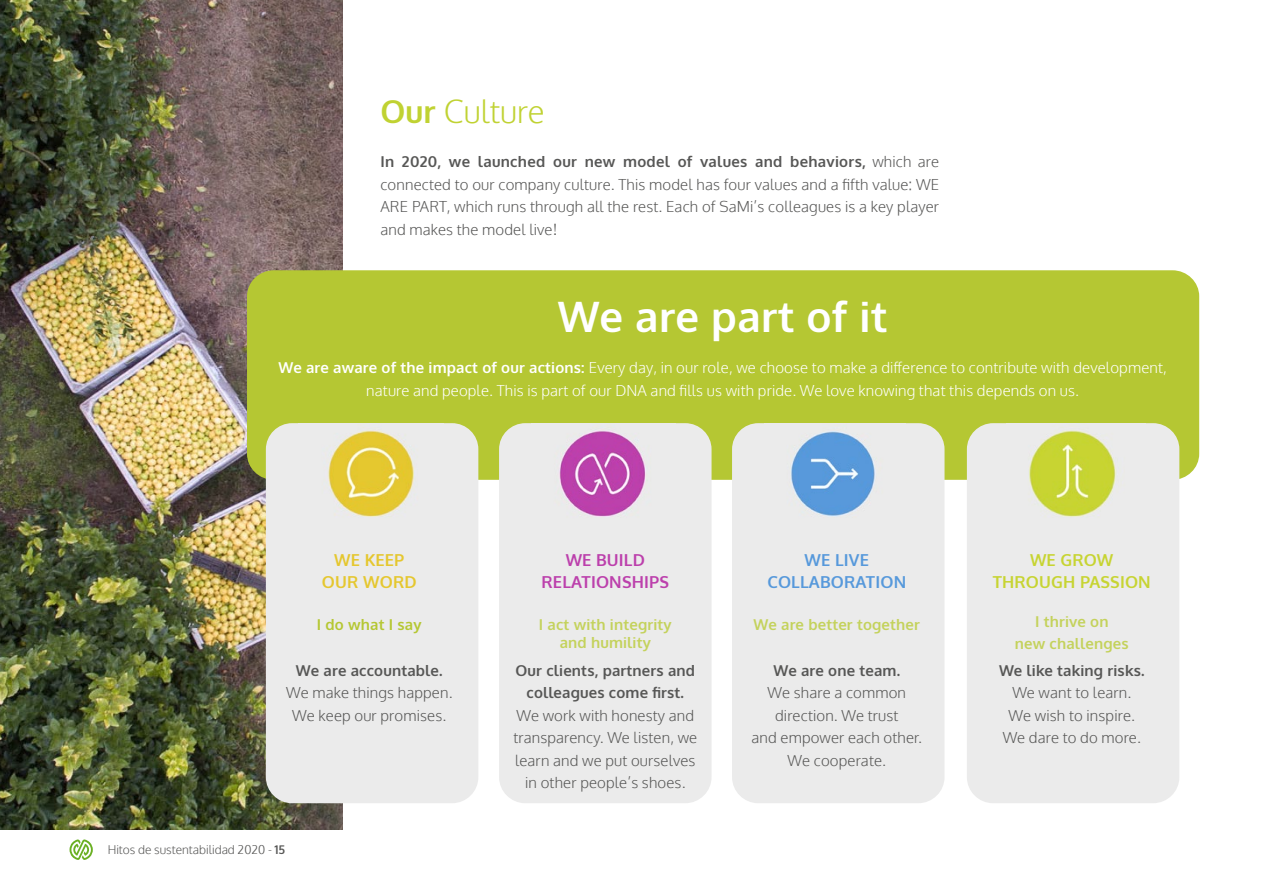
<style>
.page{position:relative;width:1263px;height:893px;background:#fff}
.page>*{position:absolute;margin:0;border:0;box-sizing:border-box;transform-origin:0 0}
.t1{font:700 42px "Oxygen";letter-spacing:.01em;color:#fff}
.t2{font:300 31.5px "Oxygen";color:#c0d232}
.t3{font:700 16.5px/22.5px "Oxygen";letter-spacing:.01em;color:#c7d432;text-align:center}
.t4{font:700 16.5px/22.5px "Oxygen";letter-spacing:.01em;color:#bc40ac;text-align:center}
.t5{font:700 16.5px/22.5px "Oxygen";letter-spacing:.01em;color:#5799db;text-align:center}
.t6{font:700 16.5px/22.5px "Oxygen";letter-spacing:.01em;color:#e5c72f;text-align:center}
.t7{font:300 15px/22.5px "Oxygen";letter-spacing:.01em;color:#575756;text-align:center}
.t8{font:300 15px/22.5px "Oxygen";letter-spacing:.01em;color:#fff;text-align:center}
.t9{font:700 15px/22.5px "Oxygen";letter-spacing:.01em;color:#575756;text-align:center}
.t10{font:700 15px/22.5px "Oxygen";letter-spacing:.01em;color:#c4d25c;text-align:center}
.t11{font:700 15px "Oxygen";letter-spacing:.01em;color:#b5c733}
.t12{font:300 12px "Oxygen";color:#575756}
.s1{font-weight:700}
</style>
<div class="page">
<img style="left:0;top:0;width:342px;height:829px">
<svg style="left:70px;top:839px;width:23px;height:21px"></svg>
<div style="left:247px;top:270px;width:952px;height:210px;background:#b5c733;border-radius:26px"></div>
<div style="left:266px;top:423px;width:212px;height:380px;background:#ebebeb;border-radius:26px"></div>
<div style="left:499px;top:423px;width:212px;height:380px;background:#ebebeb;border-radius:26px"></div>
<div style="left:732px;top:423px;width:212px;height:380px;background:#ebebeb;border-radius:26px"></div>
<div style="left:967px;top:423px;width:212px;height:380px;background:#ebebeb;border-radius:26px"></div>
<img style="left:328px;top:430px;width:86px;height:87px">
<img style="left:559px;top:431px;width:87px;height:86px">
<img style="left:791px;top:431px;width:85px;height:86px">
<img style="left:1029px;top:430px;width:87px;height:87px">
<h2 class="t2" style="left:380px;top:92px;width:166px"><span class="s1">Our</span> Culture</h2>
<p class="t7" style="left:380px;top:151px;width:560px;text-align:justify"><span class="s1">In 2020, we launched our new model of values and behaviors,</span> which are connected to our company culture. This model has four values and a fifth value: WE ARE PART, which runs through all the rest. Each of SaMi’s colleagues is a key player and makes the model live!</p>
<h1 class="t1" style="left:558px;top:290px;width:331px">We are part of it</h1>
<p class="t8" style="left:278px;top:357px;width:890px"><span class="s1">We are aware of the impact of our actions:</span> Every day, in our role, we choose to make a difference to contribute with development, nature and people. This is part of our DNA and fills us with pride. We love knowing that this depends on us.</p>
<p class="t6" style="left:322px;top:549px;width:96px">WE KEEP<br>OUR WORD</p>
<p class="t5" style="left:767px;top:549px;width:140px">WE LIVE<br>COLLABORATION</p>
<p class="t3" style="left:993px;top:549px;width:160px">WE GROW<br>THROUGH PASSION</p>
<p class="t4" style="left:542px;top:549px;width:129px">WE BUILD<br>RELATIONSHIPS</p>
<p class="t11" style="left:317px;top:615px;width:106px">I do what I say</p>
<p class="t10" style="left:753px;top:614px;width:168px">We are better together</p>
<p class="t10" style="left:1015px;top:611px;width:115px">I thrive on<br>new challenges</p>
<p class="t10" style="left:539px;top:616px;width:134px;line-height:18px">I act with integrity and humility</p>
<p class="t9" style="left:296px;top:659px;width:148px">We are accountable.</p>
<p class="t7" style="left:286px;top:682px;width:168px">We make things happen.<br>We keep our promises.</p>
<p class="t12" style="left:108px;top:842px;width:179px">Hitos de sustentabilidad 2020 - <span class="s1">15</span></p>
<p class="t9" style="left:516px;top:659px;width:181px">Our clients, partners and colleagues come first.</p>
<p class="t7" style="left:513px;top:704px;width:185px">We work with honesty and transparency. We listen, we learn and we put ourselves in other people’s shoes.</p>
<p class="t9" style="left:773px;top:659px;width:128px">We are one team.</p>
<p class="t7" style="left:751px;top:682px;width:172px">We share a common direction. We trust<br>and empower each other.<br>We cooperate.</p>
<p class="t9" style="left:999px;top:659px;width:147px">We like taking risks.</p>
<p class="t7" style="left:1003px;top:682px;width:140px">We want to learn.<br>We wish to inspire.<br>We dare to do more.</p>
</div>
